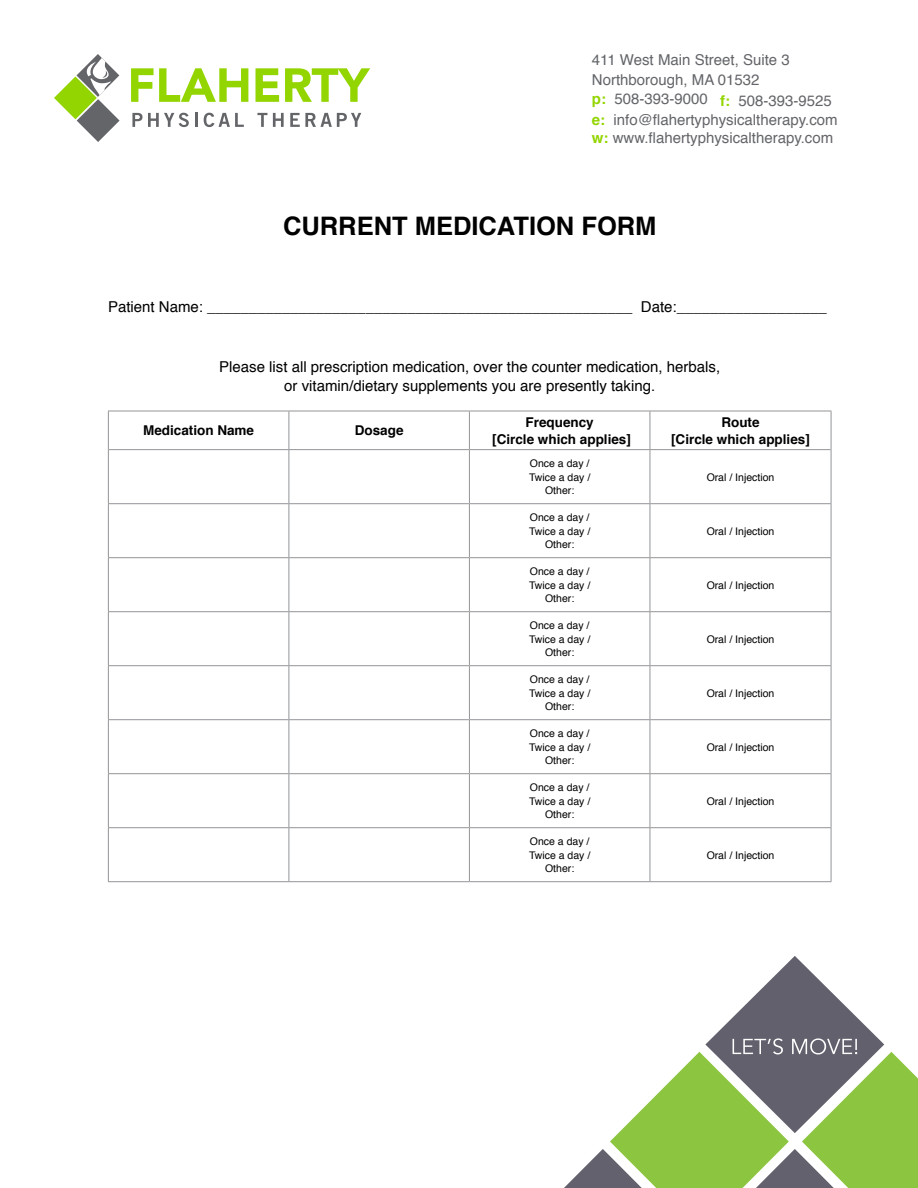
<style>
.page{position:relative;width:918px;height:1188px;background:#fff}
.page>*{position:absolute;margin:0;border:0;box-sizing:border-box;transform-origin:0 0}
.t1{font:700 25.5px "Helvetica";color:#000}
.t2{font:15px/19.5px "Helvetica";color:#000;text-align:center}
.t3{font:15px/20px "Helvetica";color:#636569}
.t4{font:700 13.5px/16.5px "Helvetica";color:#000;text-align:center}
.t5{font:10.5px/13.5px "Helvetica";color:#000;text-align:center}
.s1{font-weight:700;color:#93d500}
</style>
<div class="page">
<svg style="left:132px;top:113px;width:57px;height:14px"></svg>
<hr style="left:195px;top:113px;width:3px;height:14px;background:#636569">
<svg style="left:204px;top:113px;width:40px;height:14px"></svg>
<svg style="left:257px;top:113px;width:10px;height:14px"></svg>
<svg style="left:273px;top:113px;width:11px;height:14px"></svg>
<svg style="left:290px;top:113px;width:71px;height:14px"></svg>
<svg style="left:131px;top:68px;width:117px;height:34px"></svg>
<svg style="left:256px;top:68px;width:23px;height:34px"></svg>
<svg style="left:285px;top:68px;width:85px;height:34px"></svg>
<svg style="left:54px;top:54px;width:66px;height:88px"></svg>
<svg style="left:564px;top:956px;width:354px;height:232px"></svg>
<hr style="left:108px;top:450px;width:1px;height:53px;background:#939598">
<hr style="left:289px;top:450px;width:1px;height:53px;background:#939598">
<hr style="left:469px;top:450px;width:1px;height:53px;background:#939598">
<hr style="left:650px;top:450px;width:1px;height:53px;background:#939598">
<hr style="left:831px;top:450px;width:1px;height:53px;background:#939598">
<hr style="left:108px;top:503px;width:181px;height:1px;background:#939598">
<hr style="left:108px;top:504px;width:1px;height:53px;background:#939598">
<hr style="left:289px;top:503px;width:180px;height:1px;background:#939598">
<hr style="left:289px;top:504px;width:1px;height:53px;background:#939598">
<hr style="left:469px;top:503px;width:181px;height:1px;background:#939598">
<hr style="left:469px;top:504px;width:1px;height:53px;background:#939598">
<hr style="left:650px;top:503px;width:181px;height:1px;background:#939598">
<hr style="left:650px;top:504px;width:1px;height:53px;background:#939598">
<hr style="left:831px;top:504px;width:1px;height:53px;background:#939598">
<hr style="left:108px;top:557px;width:181px;height:1px;background:#939598">
<hr style="left:108px;top:558px;width:1px;height:53px;background:#939598">
<hr style="left:289px;top:557px;width:180px;height:1px;background:#939598">
<hr style="left:289px;top:558px;width:1px;height:53px;background:#939598">
<hr style="left:469px;top:557px;width:181px;height:1px;background:#939598">
<hr style="left:469px;top:558px;width:1px;height:53px;background:#939598">
<hr style="left:650px;top:557px;width:181px;height:1px;background:#939598">
<hr style="left:650px;top:558px;width:1px;height:53px;background:#939598">
<hr style="left:831px;top:558px;width:1px;height:53px;background:#939598">
<hr style="left:108px;top:611px;width:181px;height:1px;background:#939598">
<hr style="left:108px;top:612px;width:1px;height:53px;background:#939598">
<hr style="left:289px;top:611px;width:180px;height:1px;background:#939598">
<hr style="left:289px;top:612px;width:1px;height:53px;background:#939598">
<hr style="left:469px;top:611px;width:181px;height:1px;background:#939598">
<hr style="left:469px;top:612px;width:1px;height:53px;background:#939598">
<hr style="left:650px;top:611px;width:181px;height:1px;background:#939598">
<hr style="left:650px;top:612px;width:1px;height:53px;background:#939598">
<hr style="left:831px;top:612px;width:1px;height:53px;background:#939598">
<hr style="left:108px;top:665px;width:181px;height:1px;background:#939598">
<hr style="left:108px;top:666px;width:1px;height:53px;background:#939598">
<hr style="left:289px;top:665px;width:180px;height:1px;background:#939598">
<hr style="left:289px;top:666px;width:1px;height:53px;background:#939598">
<hr style="left:469px;top:665px;width:181px;height:1px;background:#939598">
<hr style="left:469px;top:666px;width:1px;height:53px;background:#939598">
<hr style="left:650px;top:665px;width:181px;height:1px;background:#939598">
<hr style="left:650px;top:666px;width:1px;height:53px;background:#939598">
<hr style="left:831px;top:666px;width:1px;height:53px;background:#939598">
<hr style="left:108px;top:719px;width:181px;height:1px;background:#939598">
<hr style="left:108px;top:720px;width:1px;height:53px;background:#939598">
<hr style="left:289px;top:719px;width:180px;height:1px;background:#939598">
<hr style="left:289px;top:720px;width:1px;height:53px;background:#939598">
<hr style="left:469px;top:719px;width:181px;height:1px;background:#939598">
<hr style="left:469px;top:720px;width:1px;height:53px;background:#939598">
<hr style="left:650px;top:719px;width:181px;height:1px;background:#939598">
<hr style="left:650px;top:720px;width:1px;height:53px;background:#939598">
<hr style="left:831px;top:720px;width:1px;height:53px;background:#939598">
<hr style="left:108px;top:773px;width:181px;height:1px;background:#939598">
<hr style="left:108px;top:774px;width:1px;height:53px;background:#939598">
<hr style="left:289px;top:773px;width:180px;height:1px;background:#939598">
<hr style="left:289px;top:774px;width:1px;height:53px;background:#939598">
<hr style="left:469px;top:773px;width:181px;height:1px;background:#939598">
<hr style="left:469px;top:774px;width:1px;height:53px;background:#939598">
<hr style="left:650px;top:773px;width:181px;height:1px;background:#939598">
<hr style="left:650px;top:774px;width:1px;height:53px;background:#939598">
<hr style="left:831px;top:774px;width:1px;height:53px;background:#939598">
<hr style="left:108px;top:827px;width:181px;height:1px;background:#939598">
<hr style="left:108px;top:828px;width:1px;height:53px;background:#939598">
<hr style="left:289px;top:827px;width:180px;height:1px;background:#939598">
<hr style="left:289px;top:828px;width:1px;height:53px;background:#939598">
<hr style="left:469px;top:827px;width:181px;height:1px;background:#939598">
<hr style="left:469px;top:828px;width:1px;height:53px;background:#939598">
<hr style="left:650px;top:827px;width:181px;height:1px;background:#939598">
<hr style="left:650px;top:828px;width:1px;height:53px;background:#939598">
<hr style="left:831px;top:828px;width:1px;height:53px;background:#939598">
<hr style="left:108px;top:881px;width:181px;height:1px;background:#939598">
<hr style="left:289px;top:881px;width:180px;height:1px;background:#939598">
<hr style="left:469px;top:881px;width:181px;height:1px;background:#939598">
<hr style="left:650px;top:881px;width:181px;height:1px;background:#939598">
<hr style="left:108px;top:411px;width:181px;height:1px;background:#939598">
<hr style="left:108px;top:411px;width:1px;height:39px;background:#939598">
<hr style="left:289px;top:411px;width:180px;height:1px;background:#939598">
<hr style="left:469px;top:411px;width:181px;height:1px;background:#939598">
<hr style="left:650px;top:411px;width:181px;height:1px;background:#939598">
<hr style="left:831px;top:411px;width:1px;height:39px;background:#939598">
<hr style="left:288px;top:411px;width:1px;height:38px;background:#939598">
<hr style="left:469px;top:411px;width:1px;height:38px;background:#939598">
<hr style="left:649px;top:411px;width:1px;height:38px;background:#939598">
<hr style="left:109px;top:449px;width:180px;height:1px;background:#939598">
<hr style="left:289px;top:449px;width:180px;height:1px;background:#939598">
<hr style="left:469px;top:449px;width:181px;height:1px;background:#939598">
<hr style="left:650px;top:449px;width:181px;height:1px;background:#939598">
<h2 class="t3" style="left:592px;top:51px;width:247px">411 West Main Street, Suite 3<br>Northborough, MA 01532<br><span class="s1">p:</span> 508-393-9000 <span class="s1">f:</span> 508-393-9525 <span class="s1">e:</span> info@flahertyphysicaltherapy.com</h2>
<h2 class="t3" style="left:592px;top:129px;width:243px"><span class="s1">w:</span> www.flahertyphysicaltherapy.com</h2>
<h1 class="t1" style="left:283px;top:215px;width:375px">CURRENT MEDICATION FORM</h1>
<h2 class="t2" style="left:108px;top:298px;width:720px">Patient Name: ___________________________________________________ Date:__________________</h2>
<h2 class="t2" style="left:219px;top:358px;width:503px">Please list all prescription medication, over the counter medication, herbals, or vitamin/dietary supplements you are presently taking.</h2>
<p class="t4" style="left:143px;top:423px;width:113px">Medication Name</p>
<p class="t4" style="left:355px;top:423px;width:50px">Dosage</p>
<p class="t4" style="left:492px;top:415px;width:140px">Frequency<br>[Circle which applies]</p>
<p class="t4" style="left:671px;top:415px;width:140px">Route<br>[Circle which applies]</p>
<p class="t5" style="left:529px;top:458px;width:63px">Once a day /<br>Twice a day /<br>Other:</p>
<p class="t5" style="left:707px;top:471px;width:69px">Oral / Injection</p>
<p class="t5" style="left:529px;top:512px;width:63px">Once a day /<br>Twice a day /<br>Other:</p>
<p class="t5" style="left:529px;top:566px;width:63px">Once a day /<br>Twice a day /<br>Other:</p>
<p class="t5" style="left:529px;top:620px;width:63px">Once a day /<br>Twice a day /<br>Other:</p>
<p class="t5" style="left:529px;top:674px;width:63px">Once a day /<br>Twice a day /<br>Other:</p>
<p class="t5" style="left:529px;top:728px;width:63px">Once a day /<br>Twice a day /<br>Other:</p>
<p class="t5" style="left:529px;top:782px;width:63px">Once a day /<br>Twice a day /<br>Other:</p>
<p class="t5" style="left:529px;top:836px;width:63px">Once a day /<br>Twice a day /<br>Other:</p>
<p class="t5" style="left:707px;top:525px;width:69px">Oral / Injection</p>
<p class="t5" style="left:707px;top:579px;width:69px">Oral / Injection</p>
<p class="t5" style="left:707px;top:633px;width:69px">Oral / Injection</p>
<p class="t5" style="left:707px;top:687px;width:69px">Oral / Injection</p>
<p class="t5" style="left:707px;top:741px;width:69px">Oral / Injection</p>
<p class="t5" style="left:707px;top:795px;width:69px">Oral / Injection</p>
<p class="t5" style="left:707px;top:849px;width:69px">Oral / Injection</p>
</div>
